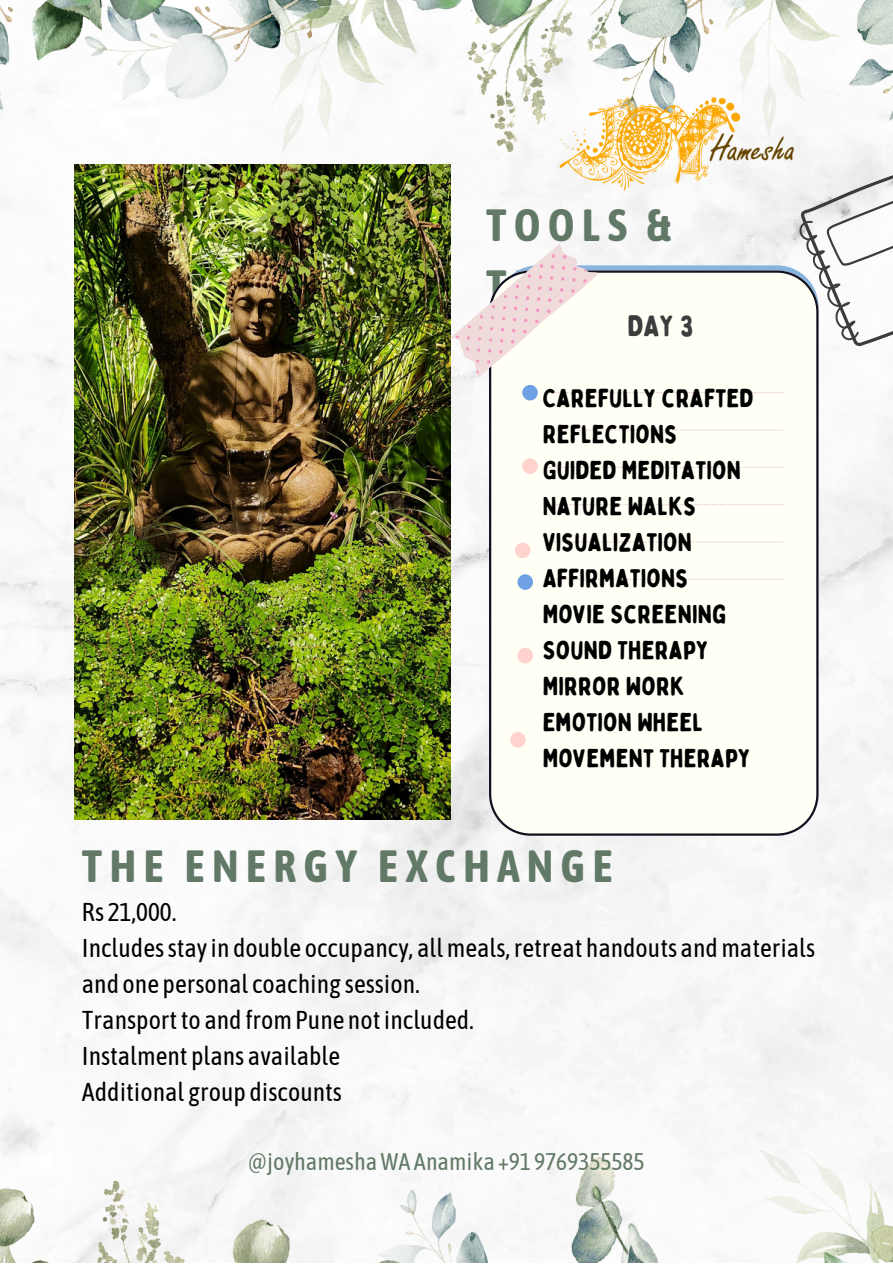
<style>
.page{position:relative;width:893px;height:1264px;background:#fff}
.page>*{position:absolute;margin:0;border:0;box-sizing:border-box;transform-origin:0 0}
.t1{font:700 45px "Asap Condensed";letter-spacing:.16em;color:#617966}
.t2{font:29.4px "Bobby Jones Soft";color:#3d3c3c}
.t3{font:25.8px/36px "Asap Condensed";color:#000}
.t4{font:25.8px/36px "Bobby Jones Soft";color:#000}
.t5{font:24px "Asap Condensed";color:#617966}
</style>
<div class="page">
<img style="left:0;top:152px;width:892px;height:998px">
<img style="left:0;top:0;width:892px;height:152px">
<img style="left:0;top:1150px;width:892px;height:112px">
<img style="left:557px;top:73px;width:240px;height:135px">
<svg style="left:795px;top:165px;width:97px;height:185px"></svg>
<div style="left:489px;top:270px;width:329px;height:565px;background:#fffff5"></div>
<svg style="left:545px;top:392px;width:238px;height:1px"></svg>
<svg style="left:545px;top:429px;width:238px;height:1px"></svg>
<div style="left:522px;top:385px;width:15px;height:15px;background:#6fa0e3;border-radius:50%"></div>
<div style="left:522px;top:458px;width:15px;height:16px;background:#ffd2ce;border-radius:50%"></div>
<div style="left:515px;top:542px;width:15px;height:16px;background:#ffd2ce;border-radius:50%"></div>
<svg style="left:545px;top:467px;width:238px;height:1px"></svg>
<svg style="left:545px;top:504px;width:238px;height:1px"></svg>
<svg style="left:545px;top:541px;width:238px;height:1px"></svg>
<svg style="left:545px;top:579px;width:238px;height:1px"></svg>
<svg style="left:450px;top:237px;width:149px;height:141px"></svg>
<div style="left:517px;top:574px;width:16px;height:16px;background:#6fa0e3;border-radius:50%"></div>
<div style="left:517px;top:647px;width:16px;height:16px;background:#ffd2ce;border-radius:50%"></div>
<div style="left:510px;top:732px;width:15px;height:15px;background:#ffd2ce;border-radius:50%"></div>
<img style="left:74px;top:165px;width:376px;height:654px">
<p class="t1" style="left:486px;top:198px;width:186px">TOOLS &amp;</p>
<p class="t2" style="left:627px;top:307px;width:68px">DAY 3</p>
<p class="t4" style="left:542px;top:380px;width:212px">CAREFULLY CRAFTED<br>REFLECTIONS</p>
<p class="t4" style="left:542px;top:452px;width:200px">GUIDED MEDITATION</p>
<p class="t4" style="left:542px;top:488px;width:155px">NATURE WALKS</p>
<p class="t4" style="left:542px;top:524px;width:151px">VISUALIZATION</p>
<p class="t4" style="left:542px;top:560px;width:147px">AFFIRMATIONS</p>
<p class="t4" style="left:542px;top:596px;width:185px">MOVIE SCREENING</p>
<p class="t4" style="left:542px;top:632px;width:168px">SOUND THERAPY</p>
<p class="t4" style="left:542px;top:668px;width:144px">MIRROR WORK</p>
<p class="t4" style="left:542px;top:704px;width:162px">EMOTION WHEEL</p>
<p class="t4" style="left:542px;top:740px;width:210px">MOVEMENT THERAPY</p>
<p class="t1" style="left:82px;top:840px;width:532px">THE ENERGY EXCHANGE</p>
<p class="t3" style="left:82px;top:893px;width:96px">Rs 21,000.</p>
<p class="t3" style="left:82px;top:929px;width:735px">Includesstayin double occupancy, allmeals,retreat handouts andmaterials and one personal coaching session.</p>
<p class="t3" style="left:82px;top:1001px;width:393px">Transportto and fromPune notincluded.</p>
<p class="t3" style="left:82px;top:1037px;width:260px">Instalment plans available</p>
<p class="t3" style="left:82px;top:1073px;width:261px">Additional group discounts</p>
<p class="t5" style="left:248px;top:1147px;width:397px">@joyhameshaWA Anamika +91 9769355585</p>
</div>
